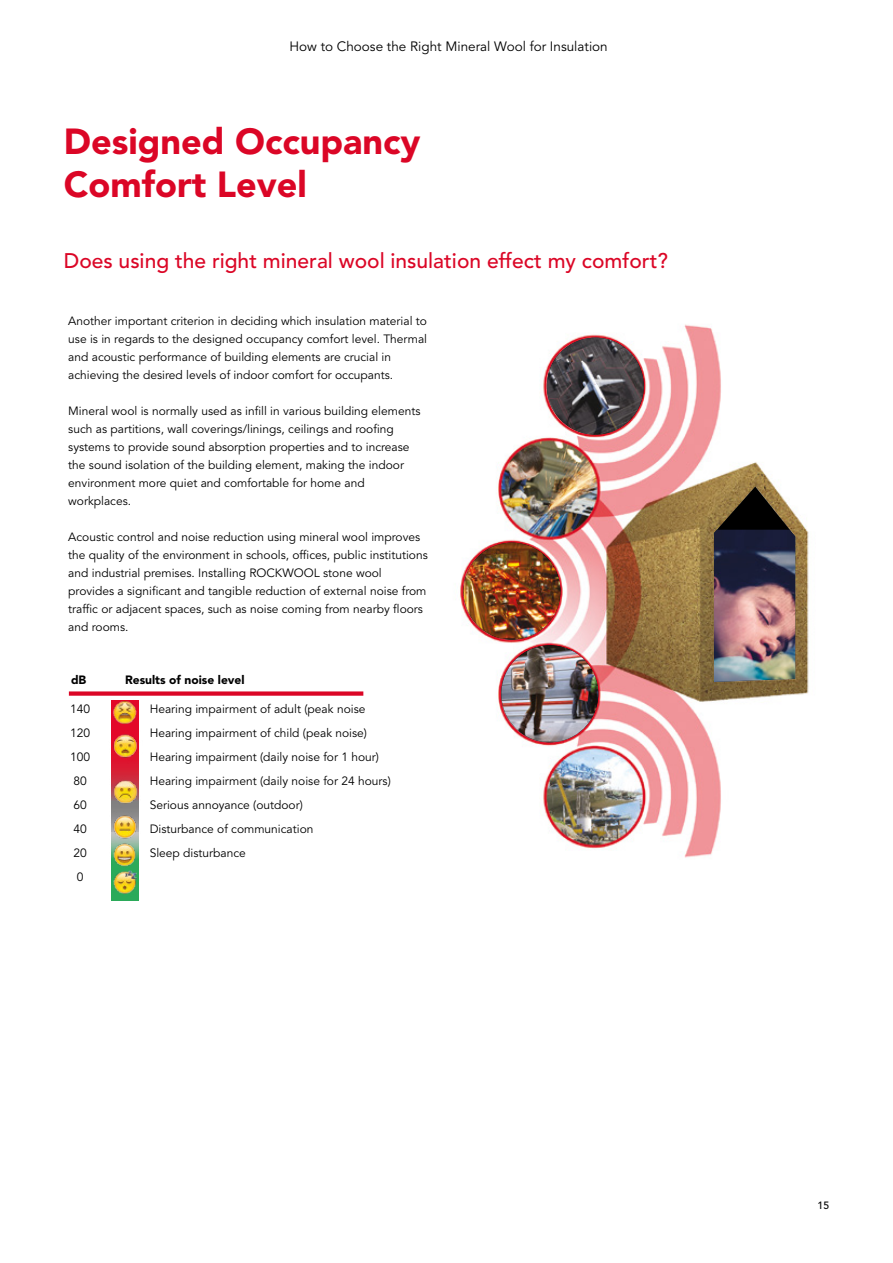
<style>
.page{position:relative;width:893px;height:1263px;background:#fff}
.page>*{position:absolute;margin:0;border:0;box-sizing:border-box;transform-origin:0 0}
.t1{font:900 36px/43.2px "Avenir LT Std";color:#db0626}
.t2{font:500 21px "Avenir LT Std";color:#db0626}
.t3{font:13.5px "Avenir LT Std";color:#000}
.t4{font:12px/18px "Avenir LT Std";color:#000}
.t5{font:900 12px "Avenir LT Std";color:#000}
.t6{font:500 10.5px "Avenir LT Std";color:#000}
</style>
<div class="page">
<img style="left:460px;top:324px;width:349px;height:534px">
<div style="left:69px;top:691px;width:294px;height:5px;background:#db0626"></div>
<svg style="left:111px;top:691px;width:27px;height:209px"></svg>
<img style="left:111px;top:843px;width:28px;height:25px">
<img style="left:111px;top:812px;width:28px;height:31px">
<img style="left:111px;top:868px;width:28px;height:29px">
<img style="left:112px;top:698px;width:27px;height:27px">
<img style="left:111px;top:730px;width:28px;height:33px">
<img style="left:547px;top:338px;width:97px;height:97px;border-radius:48px">
<img style="left:463px;top:543px;width:97px;height:96px;border-radius:48px">
<img style="left:501px;top:645px;width:97px;height:97px">
<svg style="left:714px;top:486px;width:81px;height:44px;background:#5f5237"></svg>
<img style="left:714px;top:530px;width:81px;height:152px">
<img style="left:111px;top:776px;width:28px;height:31px">
<p class="t3" style="left:289px;top:38px;width:320px">How to Choose the Right Mineral Wool for Insulation</p>
<h1 class="t1" style="left:64px;top:120px;width:358px">Designed Occupancy<br>Comfort Level</h1>
<h2 class="t2" style="left:64px;top:249px;width:606px">Does using the right mineral wool insulation effect my comfort?</h2>
<p class="t4" style="left:68px;top:312px;width:360px">Another important criterion in deciding which insulation material to use is in regards to the designed occupancy comfort level. Thermal and acoustic performance of building elements are crucial in achieving the desired levels of indoor comfort for occupants.</p>
<p class="t4" style="left:68px;top:402px;width:354px">Mineral wool is normally used as infill in various building elements such as partitions, wall coverings/linings, ceilings and roofing systems to provide sound absorption properties and to increase the sound isolation of the building element, making the indoor environment more quiet and comfortable for home and workplaces.</p>
<p class="t4" style="left:68px;top:528px;width:361px">Acoustic control and noise reduction using mineral wool improves the quality of the environment in schools, offices, public institutions and industrial premises. Installing ROCKWOOL stone wool provides a significant and tangible reduction of external noise from traffic or adjacent spaces, such as noise coming from nearby floors and rooms.</p>
<p class="t5" style="left:71px;top:672px;width:17px">dB</p>
<p class="t5" style="left:125px;top:672px;width:121px">Results of noise level</p>
<p class="t4" style="left:70px;top:697px;width:22px;line-height:24px;text-align:center">140<br>120<br>100<br>80<br>60<br>40<br>20<br>0</p>
<p class="t4" style="left:150px;top:697px;width:243px;line-height:24px">Hearing impairment of adult (peak noise Hearing impairment of child (peak noise)<br>Hearing impairment (daily noise for 1 hour)<br>Hearing impairment (daily noise for 24 hours)<br>Serious annoyance (outdoor)<br>Disturbance of communication<br>Sleep disturbance</p>
<p class="t6" style="left:817px;top:1199px;width:13px">15</p>
</div>
